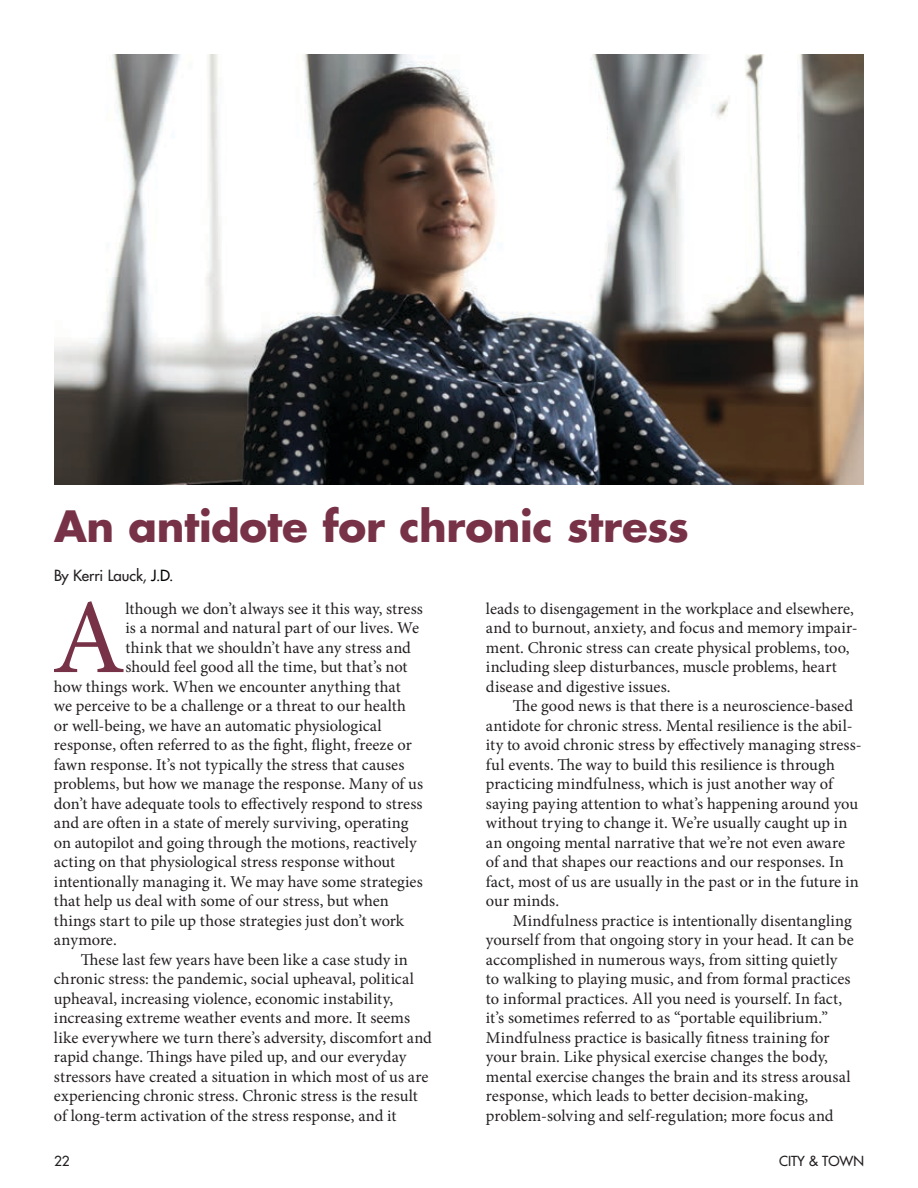
<style>
.page{position:relative;width:918px;height:1188px;background:#fff}
.page>*{position:absolute;margin:0;border:0;box-sizing:border-box;transform-origin:0 0}
.t1{font:106.5px "Minion Pro";color:#783248}
.t2{font:700 42px "Futura LT Pro";letter-spacing:-.01em;color:#783248}
.t3{font:16.5px/19.5px "Minion Pro";color:#231f20}
.t4{font:500 15px "Futura LT Pro";letter-spacing:-.005em;color:#231f20}
.t5{font:500 13.5px "Futura LT Pro";color:#231f20}
.s1{color:#020304}
</style>
<div class="page">
<img style="left:54px;top:54px;width:810px;height:431px">
<h2 class="t2" style="left:54px;top:494px;width:637px">An antidote for chronic stress</h2>
<p class="t4" style="left:54px;top:564px;width:121px">By Kerri Lauck, <span class="s1">J.D.</span></p>
<h1 class="t1" style="left:52px;top:567px;width:75px">A</h1>
<p class="t3" style="left:125px;top:599px;width:299px">lthough we don’t always see it this way, stress</p>
<p class="t3" style="left:486px;top:599px;width:373px">leads to disengagement in the workplace and elsewhere, and to burnout, anxiety, and focus and memory impair&shy;ment. Chronic stress can create physical problems, too, including sleep disturbances, muscle problems, heart disease and digestive issues.</p>
<p class="t3" style="left:486px;top:696px;width:377px;text-indent:27px">The good news is that there is a neuroscience-based antidote for chronic stress. Mental resilience is the abil&shy;ity to avoid chronic stress by effectively managing stress&shy;ful events. The way to build this resilience is through practicing mindfulness, which is just another way of saying paying attention to what’s happening around you without trying to change it. We’re usually caught up in an ongoing mental narrative that we’re not even aware of and that shapes our reactions and our responses. In fact, most of us are usually in the past or in the future in our minds.</p>
<p class="t3" style="left:486px;top:911px;width:369px;text-indent:27px">Mindfulness practice is intentionally disentangling yourself from that ongoing story in your head. It can be accomplished in numerous ways, from sitting quietly to walking to playing music, and from formal practices to informal practices. All you need is yourself. In fact, it’s sometimes referred to as “portable equilibrium.” Mindfulness practice is basically fitness training for your brain. Like physical exercise changes the body, mental exercise changes the brain and its stress arousal response, which leads to better decision-making, problem-solving and self-regulation; more focus and</p>
<p class="t3" style="left:125px;top:618px;width:295px">is a normal and natural part of our lives. We</p>
<p class="t3" style="left:125px;top:638px;width:287px">think that we shouldn’t have any stress and</p>
<p class="t3" style="left:125px;top:657px;width:284px">should feel good all the time, but that’s not</p>
<p class="t3" style="left:54px;top:677px;width:348px">how things work. When we encounter anything that</p>
<p class="t3" style="left:54px;top:696px;width:354px">we perceive to be a challenge or a threat to our health</p>
<p class="t3" style="left:54px;top:716px;width:329px">or well-being, we have an automatic physiological</p>
<p class="t3" style="left:54px;top:735px;width:359px">response, often referred to as the fight, flight, freeze or</p>
<p class="t3" style="left:54px;top:755px;width:352px">fawn response. It’s not typically the stress that causes</p>
<p class="t3" style="left:54px;top:774px;width:371px">problems, but how we manage the response. Many of us</p>
<p class="t3" style="left:54px;top:794px;width:370px">don’t have adequate tools to effectively respond to stress</p>
<p class="t3" style="left:54px;top:813px;width:356px">and are often in a state of merely surviving, operating</p>
<p class="t3" style="left:54px;top:833px;width:364px">on autopilot and going through the motions, reactively</p>
<p class="t3" style="left:54px;top:852px;width:343px">acting on that physiological stress response without</p>
<p class="t3" style="left:54px;top:872px;width:370px">intentionally managing it. We may have some strategies</p>
<p class="t3" style="left:54px;top:891px;width:336px">that help us deal with some of our stress, but when</p>
<p class="t3" style="left:54px;top:911px;width:352px">things start to pile up those strategies just don’t work</p>
<p class="t3" style="left:54px;top:930px;width:64px">anymore.</p>
<p class="t3" style="left:81px;top:950px;width:328px">These last few years have been like a case study in</p>
<p class="t3" style="left:54px;top:969px;width:362px">chronic stress: the pandemic, social upheaval, political</p>
<p class="t3" style="left:54px;top:989px;width:341px">upheaval, increasing violence, economic instability,</p>
<p class="t3" style="left:54px;top:1008px;width:358px">increasing extreme weather events and more. It seems</p>
<p class="t3" style="left:54px;top:1028px;width:379px">like everywhere we turn there’s adversity, discomfort and</p>
<p class="t3" style="left:54px;top:1047px;width:354px">rapid change. Things have piled up, and our everyday</p>
<p class="t3" style="left:54px;top:1067px;width:376px">stressors have created a situation in which most of us are</p>
<p class="t3" style="left:54px;top:1086px;width:365px">experiencing chronic stress. Chronic stress is the result</p>
<p class="t3" style="left:54px;top:1106px;width:344px">of long-term activation of the stress response, and it</p>
<p class="t5" style="left:54px;top:1151px;width:17px">22</p>
<p class="t5" style="left:779px;top:1151px;width:86px">CITY &amp; TOWN</p>
</div>
